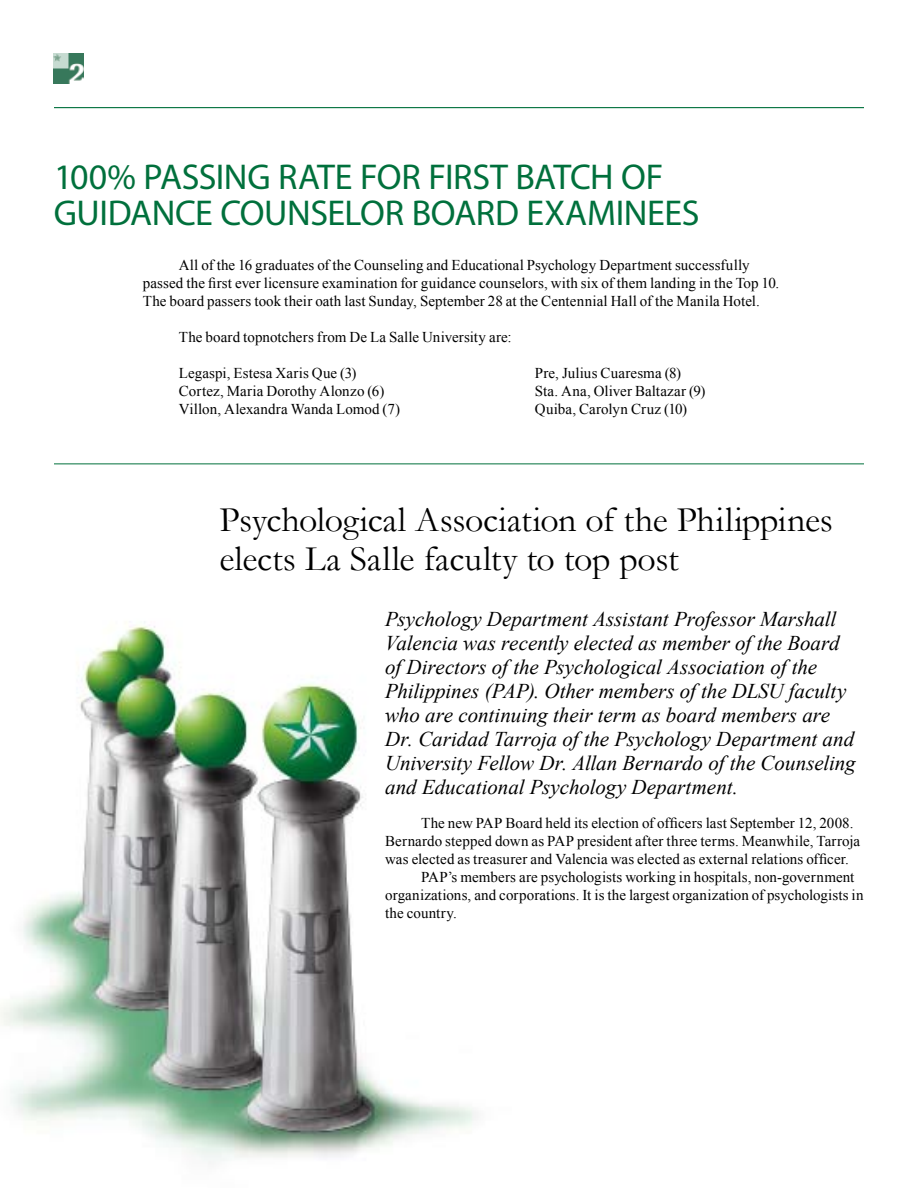
<style>
.page{position:relative;width:918px;height:1188px;background:#fff}
.page>*{position:absolute;margin:0;border:0;box-sizing:border-box;transform-origin:0 0}
.t1{font:36px/39px "Garamond";letter-spacing:-.005em;color:#000}
.t2{font:36px "Myriad Pro";letter-spacing:-.005em;color:#00703c}
.t3{font:italic 21px/24px "Times New Roman";letter-spacing:-.005em;color:#000}
.t4{font:15px/18px "Times New Roman";letter-spacing:.005em;color:#000}
</style>
<div class="page">
<img style="left:0;top:621px;width:476px;height:542px">
<hr style="left:54px;top:107px;width:810px;height:1px;background:#00703c">
<img style="left:54px;top:54px;width:29px;height:29px">
<hr style="left:54px;top:464px;width:810px;height:1px;background:#00703c">
<h1 class="t2" style="left:54px;top:155px;width:123px">100% PASSI</h1>
<h1 class="t2" style="left:224px;top:155px;width:441px">NG RATE FOR FIRST BATCH OF</h1>
<h1 class="t2" style="left:54px;top:191px;width:42px">GUIDA</h1>
<h1 class="t2" style="left:152px;top:191px;width:546px">NCE COU NSELOR BOARD EXAMINEES</h1>
<p class="t4" style="left:143px;top:256px;width:638px;text-indent:36px">All of the 16 graduates of the Counseling and Educational Psychology Department successfully passed the first ever licensure examination for guidance counselors, with six of them landing in the Top 10.<br>The board passers took their oath last Sunday, September 28 at the Centennial Hall of the Manila Hotel.</p>
<p class="t4" style="left:179px;top:328px;width:334px">The board topnotchers from De La Salle University are:</p>
<p class="t4" style="left:179px;top:364px;width:223px">Legaspi, Estesa Xaris Que (3)<br>Cortez, Maria Dorothy Alonzo (6)<br>Villon, Alexandra Wanda Lomod (7)</p>
<p class="t4" style="left:535px;top:364px;width:172px">Pre, Julius Cuaresma (8)<br>Sta. Ana, Oliver Baltazar (9)<br>Quiba, Carolyn Cruz (10)</p>
<h1 class="t1" style="left:220px;top:499px;width:615px">Psychological Association of the Philippines elects La Salle faculty to top post</h1>
<p class="t3" style="left:385px;top:606px;width:472px">Psychology Department Assistant Professor Marshall Valencia was recently elected as member of the Board of Directors of the Psychological Association of the Philippines (PAP). Other members of the DLSU faculty who are continuing their term as board members are Dr. Caridad Tarroja of the Psychology Department and University Fellow Dr. Allan Bernardo of the Counseling and Educational Psychology Department.</p>
<p class="t4" style="left:421px;top:814px;width:434px">The new PAP Board held its election of officers last September 12, 2008.</p>
<p class="t4" style="left:385px;top:832px;width:477px">Bernardo stepped down as PAP president after three terms. Meanwhile, Tarroja</p>
<p class="t4" style="left:385px;top:850px;width:465px">was elected as treasurer and Valencia was elected as external relations officer.</p>
<p class="t4" style="left:421px;top:868px;width:435px">PAP’s members are psychologists working in hospitals, non-government</p>
<p class="t4" style="left:385px;top:886px;width:480px">organizations, and corporations. It is the largest organization of psychologists in</p>
<p class="t4" style="left:385px;top:904px;width:73px">the country.</p>
</div>
